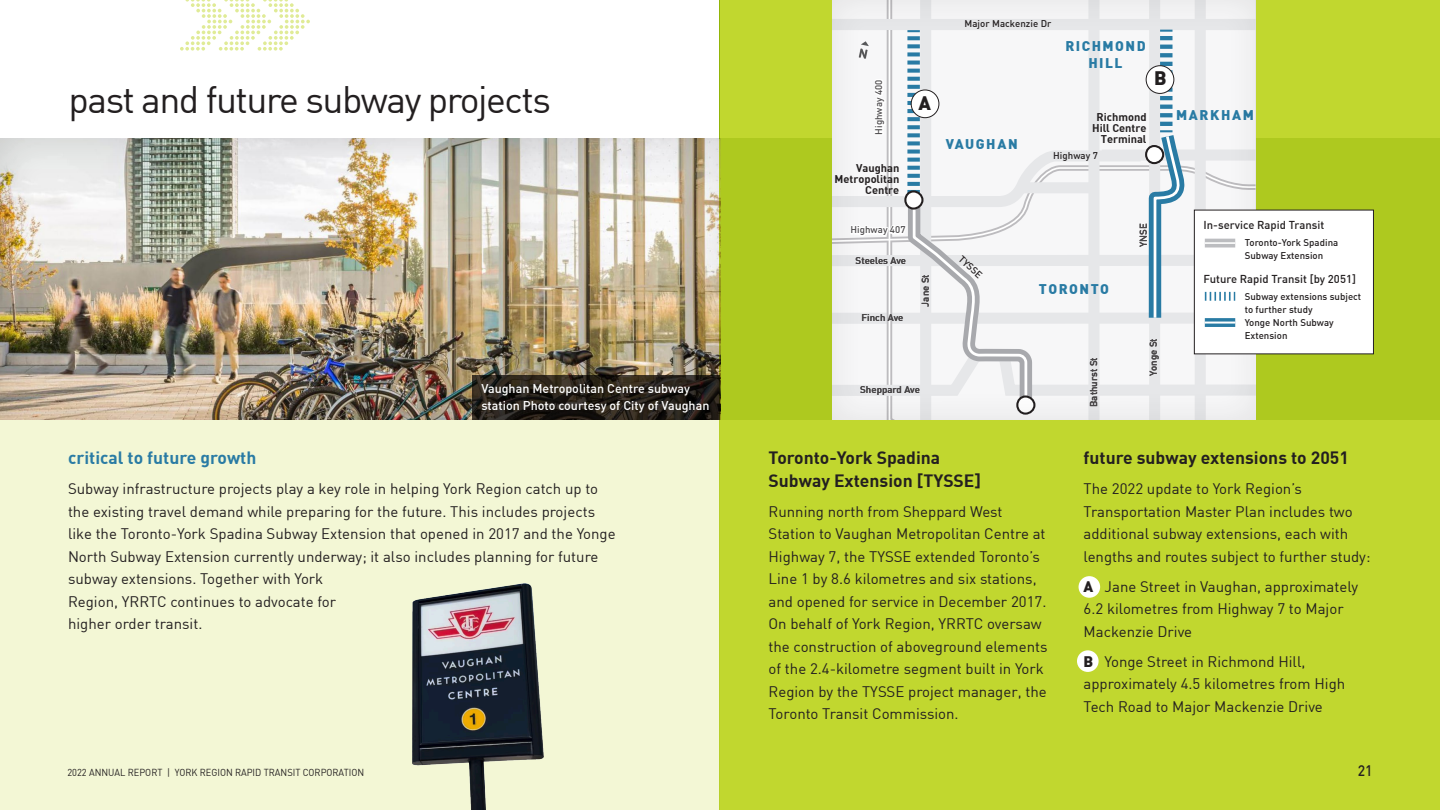
<style>
.page{position:relative;width:1440px;height:810px;background:#fff}
.page>*{position:absolute;margin:0;border:0;box-sizing:border-box;transform-origin:0 0}
.Header_1{font:37.5px "DIN";letter-spacing:-.04em;color:#231f20}
.t1{font:900 19.12px "DIN";color:#231f20}
.Sub_Head{font:700 17.5px/22.5px "DIN";color:#231f20}
.Sub_Head-2{font:700 17.5px "DIN";color:#297ba4}
.Main_Paragraph_Style{font:15px/22.5px "DIN";color:#231f20}
.t2{font:500 15px "DIN";color:#231f20;scale:.93 1}
.t3{font:900 13.75px/16.5px "DIN";letter-spacing:.11em;color:#297ba4;text-align:center}
.Caption_white{font:500 12.5px/16.2px "DIN";color:#fff}
.t4{font:500 11.25px "DIN";color:#231f20}
.t5{font:700 11px/11px "DIN";color:#231f20;text-align:right}
.t6{font:10px "DIN";color:#231f20;scale:.93 1}
.t7{font:500 9.62px/12.9px "DIN";color:#231f20}
.s1{font-weight:900}
</style>
<div class="page">
<div style="left:0;top:138px;width:720px;height:672px;background:#f3f7d5"></div>
<div style="left:0;top:136px;width:722px;height:284px;background:#231f20;opacity:.15"></div>
<div style="left:720px;top:0;width:720px;height:810px;background:linear-gradient(to bottom,#b4cd24,#c1d72f)"></div>
<div style="left:1079px;top:576px;width:21px;height:22px;background:#fff;border-radius:50%"></div>
<div style="left:1077px;top:650px;width:22px;height:22px;background:#fff;border-radius:50%"></div>
<hr style="left:720px;top:0;width:1px;height:138px;background:#c1d72f">
<div style="left:1194px;top:210px;width:179px;height:144px;background:#fff"></div>
<div style="left:1194px;top:210px;width:180px;height:144px;border:1px solid #231f20"></div>
<svg style="left:180px;top:0;width:130px;height:51px"></svg>
<img style="left:412px;top:583px;width:132px;height:227px">
<svg style="left:472px;top:375px;width:248px;height:45px;background:#251f18"></svg>
<svg style="left:832px;top:0;width:424px;height:420px"></svg>
<p class="t7" style="left:872px;top:135px;width:57px;rotate:-90deg">Highway 400</p>
<h1 class="Header_1" style="left:69px;top:76px;width:484px">past and future subway projects</h1>
<p class="t1" style="left:919px;top:91px;width:14px">A</p>
<p class="t5" style="left:835px;top:162px;width:66px">Vaughan<br>Metropolitan<br>Centre</p>
<p class="t7" style="left:850px;top:223px;width:57px">Highway 407</p>
<p class="Caption_white" style="left:482px;top:380px;width:229px">Vaughan Metropolitan Centre subway station Photo courtesy of City of Vaughan</p>
<p class="t7" style="left:856px;top:253px;width:52px">Steeles Ave</p>
<p class="t7" style="left:861px;top:311px;width:44px">Finch Ave</p>
<p class="t7" style="left:918px;top:307px;width:34px;rotate:-90deg">Jane St</p>
<p class="t7" style="left:860px;top:383px;width:61px">Sheppard Ave</p>
<p class="t7" style="left:965px;top:17px;width:88px">Major Mackenzie Dr</p>
<p class="t3" style="left:1065px;top:37px;width:82px">RICHMOND<br>HILL</p>
<p class="t1" style="left:1154px;top:66px;width:14px">B</p>
<p class="t3" style="left:946px;top:135px;width:73px">VAUGHAN</p>
<p class="t5" style="left:1092px;top:111px;width:56px">Richmond<br>Hill Centre<br>Terminal</p>
<p class="t7" style="left:1053px;top:149px;width:46px">Highway 7</p>
<p class="t3" style="left:1176px;top:106px;width:79px">MARKHAM</p>
<p class="t7" style="left:965px;top:253px;width:29px;rotate:42deg">TYSSE</p>
<p class="t3" style="left:1039px;top:280px;width:72px">TORONTO</p>
<p class="t7" style="left:1087px;top:407px;width:51px;rotate:-90deg">Bathurst St</p>
<p class="t7" style="left:1137px;top:247px;width:25px;rotate:-90deg">YNSE</p>
<p class="t7" style="left:1146px;top:376px;width:39px;rotate:-90deg">Yonge St</p>
<p class="t4" style="left:1203px;top:217px;width:122px">In-service Rapid Transit</p>
<p class="t7" style="left:1245px;top:236px;width:95px">Toronto-York Spadina<br>Subway Extension</p>
<p class="t4" style="left:1203px;top:271px;width:154px">Future Rapid Transit [by 2051]</p>
<p class="t7" style="left:1245px;top:290px;width:118px">Subway extensions subject to further study<br>Yonge North Subway<br>Extension</p>
<p class="Sub_Head-2" style="left:68px;top:447px;width:190px">critical to future growth</p>
<p class="Main_Paragraph_Style" style="left:68px;top:477px;width:549px">Subway infrastructure projects play a key role in helping York Region catch up to the existing travel demand while preparing for the future. This includes projects like the Toronto-York Spadina Subway Extension that opened in 2017 and the Yonge North Subway Extension currently underway; it also includes planning for future subway extensions. Together with York<br>Region, YRRTC continues to advocate for<br>higher order transit.</p>
<p class="Sub_Head" style="left:769px;top:446px;width:214px">Toronto-York Spadina<br>Subway Extension [TYSSE]</p>
<p class="Main_Paragraph_Style" style="left:769px;top:500px;width:281px">Running north from Sheppard West Station to Vaughan Metropolitan Centre at Highway 7, the TYSSE extended Toronto’s Line 1 by 8.6 kilometres and six stations, and opened for service in December 2017.<br>On behalf of York Region, YRRTC oversaw the construction of aboveground elements of the 2.4-kilometre segment built in York Region by the TYSSE project manager, the Toronto Transit Commission.</p>
<p class="Sub_Head" style="left:1084px;top:446px;width:267px">future subway extensions to 2051</p>
<p class="Main_Paragraph_Style" style="left:1084px;top:477px;width:288px">The 2022 update to York Region’s Transportation Master Plan includes two additional subway extensions, each with lengths and routes subject to further study:</p>
<p class="Main_Paragraph_Style" style="left:1084px;top:575px;width:276px"><span class="s1">A</span> Jane Street in Vaughan, approximately<br>6.2 kilometres from Highway 7 to Major<br>Mackenzie Drive</p>
<p class="Main_Paragraph_Style" style="left:1084px;top:650px;width:263px"><span class="s1">B</span> Yonge Street in Richmond Hill, approximately 4.5 kilometres from High<br>Tech Road to Major Mackenzie Drive</p>
<p class="t6" style="left:68px;top:766px;width:321px">2022 ANNUAL REPORT | YORK REGION RAPID TRANSIT CORPORATION</p>
<p class="t2" style="left:1358px;top:761px;width:17px">21</p>
</div>
